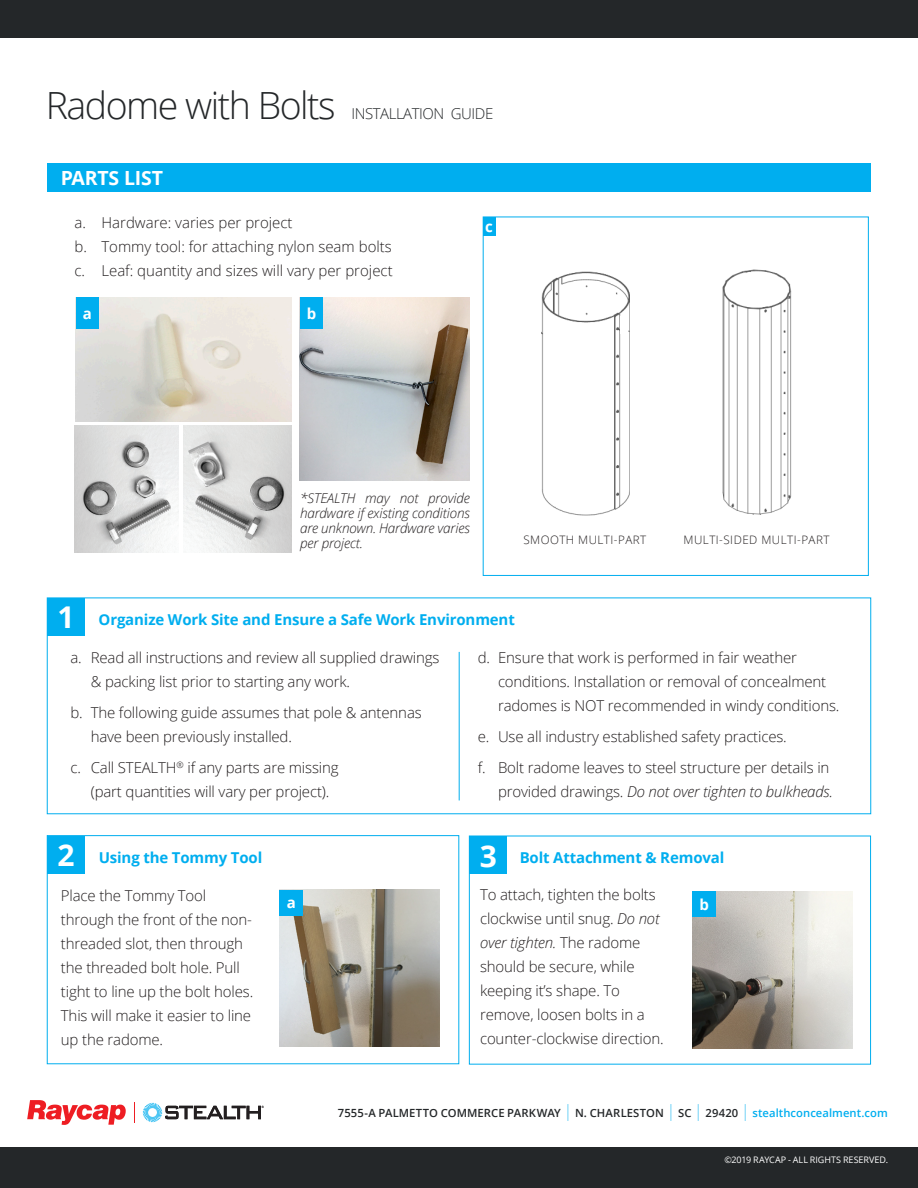
<style>
.page{position:relative;width:918px;height:1188px;background:#fff}
.page>*{position:absolute;margin:0;border:0;box-sizing:border-box;transform-origin:0 0}
.t1{font:300 37.5px "Open Sans";letter-spacing:-.04em;color:#242729}
.t2{font:700 30px "Open Sans";color:#fff}
.t3{font:700 19.5px "Open Sans";letter-spacing:-.01em;color:#fff}
.t4{font:300 15px/24px "Open Sans";letter-spacing:-.01em;color:#231f20}
.t5{font:700 15px "Open Sans";letter-spacing:-.01em;color:#00aeef}
.t6{font:italic 300 15px "Open Sans";letter-spacing:-.01em;color:#231f20}
.t7{font:300 15px "Open Sans";letter-spacing:-.03em;color:#242729}
.t8{font:700 15px "Open Sans";color:#fff}
.t9{font:italic 300 13.5px/15px "Open Sans";letter-spacing:-.01em;color:#231f20;text-align:justify}
.t10{font:300 11.7px "Open Sans";letter-spacing:.04em;color:#231f20}
.t11{font:600 11.25px "Open Sans";letter-spacing:.005em;color:#242729}
.t12{font:9px "Open Sans";letter-spacing:.005em;color:#fff}
.s1{font-style:normal}
.s2{font-style:italic}
.s3{font-size:16.8px;color:#00aeef}
.s4{color:#00aeef}
</style>
<div class="page">
<div style="left:0;top:0;width:918px;height:38px;background:#242729"></div>
<div style="left:0;top:1148px;width:918px;height:40px;background:#242729"></div>
<svg style="left:27px;top:1100px;width:99px;height:25px"></svg>
<svg style="left:134px;top:1102px;width:1px;height:21px"></svg>
<svg style="left:143px;top:1103px;width:121px;height:19px"></svg>
<div style="left:47px;top:598px;width:38px;height:38px;background:#00aeef"></div>
<hr style="left:459px;top:652px;width:1px;height:148px;background:#00aeef">
<div style="left:47px;top:835px;width:412px;height:229px;background:#fff;border:1px solid #00aeef"></div>
<div style="left:47px;top:836px;width:38px;height:37px;background:#00aeef"></div>
<div style="left:47px;top:163px;width:824px;height:29px;background:#00aeef"></div>
<img style="left:75px;top:298px;width:216px;height:123px">
<div style="left:76px;top:298px;width:23px;height:31px;background:#00aeef"></div>
<div style="left:483px;top:217px;width:386px;height:359px;background:#fff;border:1px solid #00aeef"></div>
<div style="left:483px;top:217px;width:12px;height:19px;background:#00aeef"></div>
<img style="left:542px;top:271px;width:87px;height:245px">
<div style="left:620px;top:317px;width:8px;height:17px;background:#fff"></div>
<img style="left:722px;top:269px;width:70px;height:245px">
<img style="left:280px;top:889px;width:160px;height:157px">
<div style="left:280px;top:890px;width:23px;height:25px;background:#00aeef"></div>
<div style="left:469px;top:836px;width:402px;height:228px;background:#fff;border:1px solid #00aeef"></div>
<div style="left:470px;top:836px;width:37px;height:38px;background:#00aeef"></div>
<img style="left:693px;top:891px;width:159px;height:157px">
<div style="left:693px;top:891px;width:23px;height:26px;background:#00aeef"></div>
<img style="left:299px;top:298px;width:171px;height:183px">
<div style="left:300px;top:298px;width:23px;height:31px;background:#00aeef"></div>
<img style="left:183px;top:426px;width:108px;height:127px">
<img style="left:75px;top:426px;width:103px;height:127px">
<p class="t1" style="left:46px;top:80px;width:291px">Radome with Bolts</p>
<p class="t7" style="left:351px;top:104px;width:143px">INSTALLATION GUIDE</p>
<p class="t3" style="left:61px;top:164px;width:104px">PARTS LIST</p>
<p class="t4" style="left:74px;top:210px;width:220px">a. Hardware: varies per project</p>
<p class="t4" style="left:74px;top:234px;width:319px">b. Tommy tool: for attaching nylon seam bolts</p>
<p class="t4" style="left:74px;top:258px;width:320px">c. Leaf: quantity and sizes will vary per project</p>
<p class="t8" style="left:83px;top:303px;width:11px">a</p>
<p class="t8" style="left:307px;top:303px;width:11px">b</p>
<p class="t8" style="left:485px;top:216px;width:9px">c</p>
<p class="t9" style="left:300px;top:490px;width:171px">*STEALTH may not provide hardware if existing conditions are unknown. Hardware varies per project.</p>
<p class="t10" style="left:523px;top:532px;width:124px">SMOOTH MULTI-PART</p>
<p class="t10" style="left:684px;top:532px;width:147px">MULTI-SIDED MULTI-PART</p>
<p class="t2" style="left:58px;top:596px;width:19px">1</p>
<p class="t5" style="left:99px;top:609px;width:418px">Organize Work Site and Ensure a Safe Work Environment</p>
<p class="t4" style="left:91px;top:646px;width:350px;text-indent:-20px">a. Read all instructions and review all supplied drawings &amp; packing list prior to starting any work.</p>
<p class="t4" style="left:91px;top:700px;width:333px;text-indent:-20px">b. The following guide assumes that pole &amp; antennas have been previously installed.</p>
<p class="t4" style="left:91px;top:755px;width:249px;text-indent:-20px">c. Call STEALTH<sup>®</sup> if any parts are missing (part quantities will vary per project).</p>
<p class="t4" style="left:498px;top:646px;width:343px;text-indent:-20px">d. Ensure that work is performed in fair weather conditions. Installation or removal of concealment radomes is NOT recommended in windy conditions.</p>
<p class="t4" style="left:478px;top:721px;width:353px;line-height:30.8px">e. Use all industry established safety practices.<br>f. Bolt radome leaves to steel structure per details in</p>
<p class="t6" style="left:498px;top:781px;width:337px"><span class="s1">provided drawings.</span> Do not over tighten to bulkheads.</p>
<p class="t2" style="left:58px;top:834px;width:19px">2</p>
<p class="t5" style="left:99px;top:846px;width:165px">Using the Tommy Tool</p>
<p class="t4" style="left:61px;top:883px;width:194px">Place the Tommy Tool through the front of the non&shy;threaded slot, then through the threaded bolt hole. Pull tight to line up the bolt holes.<br>This will make it easier to line up the radome.</p>
<p class="t2" style="left:480px;top:834px;width:19px">3</p>
<p class="t5" style="left:520px;top:847px;width:206px">Bolt Attachment &amp; Removal</p>
<p class="t8" style="left:699px;top:894px;width:11px">b</p>
<p class="t8" style="left:287px;top:892px;width:11px">a</p>
<p class="t4" style="left:480px;top:883px;width:185px">To attach, tighten the bolts clockwise until snug. <span class="s2">Do not over tighten.</span> The radome should be secure, while keeping it’s shape. To remove, loosen bolts in a counter-clockwise direction.</p>
<p class="t11" style="left:338px;top:1105px;width:551px">7555-A PALMETTO COMMERCE PARKWAY <span class="s3">|</span> N. CHARLESTON <span class="s3">|</span> SC <span class="s3">|</span> 29420 <span class="s3">|</span> <span class="s4">stealthconcealment.com</span></p>
<p class="t12" style="left:724px;top:1154px;width:165px">©2019 RAYCAP - ALL RIGHTS RESERVED.</p>
</div>
